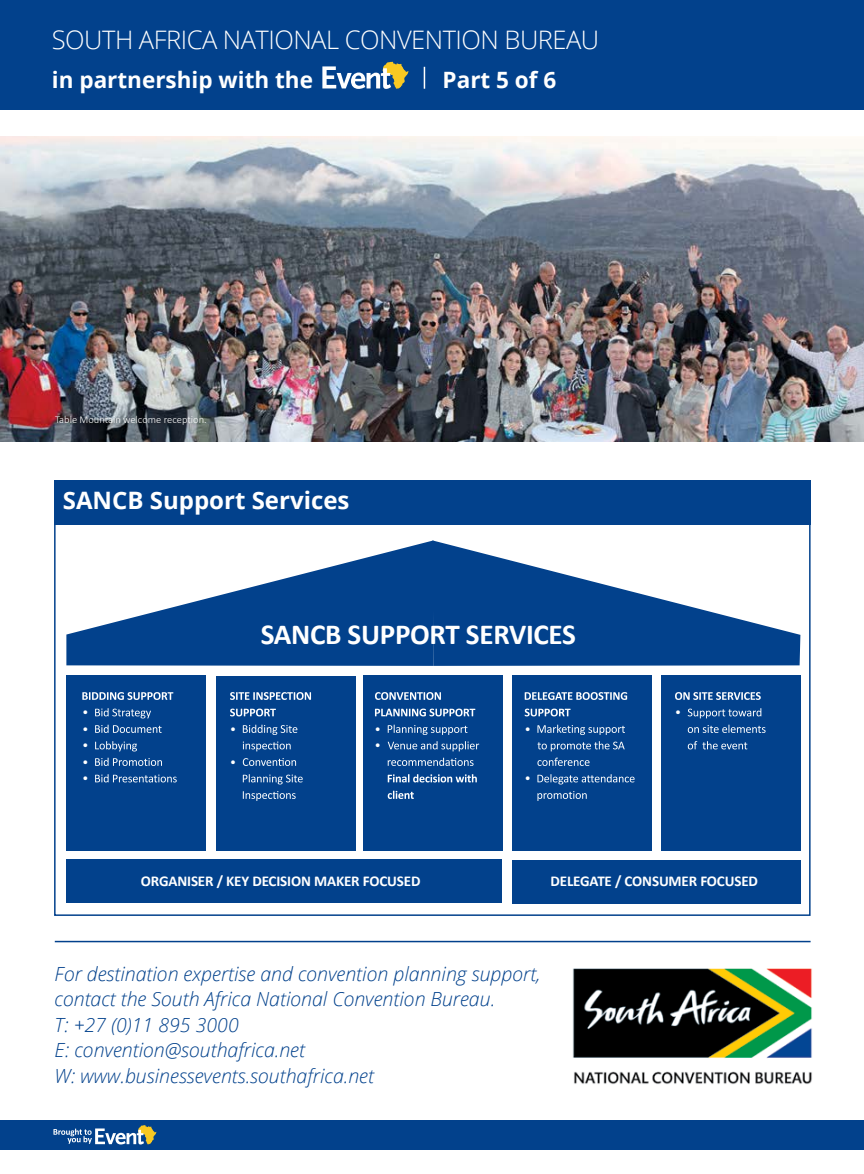
<style>
.page{position:relative;width:864px;height:1174px;background:#fff}
.page>*{position:absolute;margin:0;border:0;box-sizing:border-box;transform-origin:0 0}
.t1{font:700 29.1px "Calibri";letter-spacing:-.01em;color:#fff}
.t2{font:300 25.5px "Open Sans";letter-spacing:-.02em;color:#fff}
.t3{font:700 24px "Open Sans";color:#fff}
.t4{font:700 22.5px "Open Sans";color:#fff}
.t5{font:italic 300 19.5px/25.5px "Open Sans";color:#02418c}
.t6{font:700 15px "Calibri";letter-spacing:-.01em;color:#fff}
.t7{font:12px/16.5px "Calibri";color:#fff;text-align:justify}
.t8{font:300 10.5px "Calibri";color:#fff}
</style>
<div class="page">
<div style="left:0;top:0;width:863px;height:109px;background:#02418c"></div>
<svg style="left:322px;top:62px;width:86px;height:27px"></svg>
<hr style="left:423px;top:67px;width:2px;height:22px;background:#fff">
<img style="left:553px;top:940px;width:259px;height:144px">
<hr style="left:55px;top:940px;width:755px;height:2px;background:#02418c">
<div style="left:54px;top:479px;width:756px;height:45px;background:#02418c"></div>
<svg style="left:66px;top:540px;width:366px;height:126px;fill:#02418c"></svg>
<svg style="left:432px;top:540px;width:368px;height:126px;fill:#02418c"></svg>
<div style="left:67px;top:676px;width:139px;height:175px;background:#02418c"></div>
<div style="left:216px;top:676px;width:139px;height:174px;background:#02418c"></div>
<div style="left:362px;top:676px;width:140px;height:175px;background:#02418c"></div>
<div style="left:511px;top:676px;width:140px;height:175px;background:#02418c"></div>
<div style="left:660px;top:676px;width:140px;height:175px;background:#02418c"></div>
<div style="left:67px;top:859px;width:435px;height:43px;background:#02418c"></div>
<div style="left:511px;top:860px;width:289px;height:44px;background:#02418c"></div>
<svg style="left:82px;top:692px;width:91px;height:8px"></svg>
<svg style="left:95px;top:708px;width:56px;height:10px"></svg>
<svg style="left:95px;top:724px;width:66px;height:9px"></svg>
<svg style="left:95px;top:741px;width:42px;height:10px"></svg>
<svg style="left:95px;top:757px;width:67px;height:9px"></svg>
<svg style="left:95px;top:774px;width:82px;height:8px"></svg>
<svg style="left:230px;top:692px;width:81px;height:8px"></svg>
<svg style="left:230px;top:708px;width:46px;height:8px"></svg>
<svg style="left:243px;top:724px;width:54px;height:11px"></svg>
<svg style="left:243px;top:741px;width:47px;height:10px"></svg>
<svg style="left:243px;top:758px;width:53px;height:8px"></svg>
<svg style="left:243px;top:774px;width:59px;height:10px"></svg>
<svg style="left:243px;top:791px;width:52px;height:10px"></svg>
<svg style="left:375px;top:692px;width:66px;height:8px"></svg>
<svg style="left:375px;top:708px;width:100px;height:8px"></svg>
<svg style="left:387px;top:724px;width:80px;height:11px"></svg>
<svg style="left:387px;top:741px;width:92px;height:10px"></svg>
<svg style="left:387px;top:757px;width:86px;height:9px"></svg>
<svg style="left:387px;top:774px;width:89px;height:8px"></svg>
<svg style="left:387px;top:790px;width:26px;height:9px"></svg>
<svg style="left:524px;top:692px;width:103px;height:8px"></svg>
<svg style="left:524px;top:708px;width:46px;height:8px"></svg>
<svg style="left:537px;top:724px;width:87px;height:11px"></svg>
<svg style="left:537px;top:741px;width:87px;height:10px"></svg>
<svg style="left:537px;top:757px;width:52px;height:9px"></svg>
<svg style="left:537px;top:774px;width:97px;height:10px"></svg>
<svg style="left:537px;top:791px;width:49px;height:10px"></svg>
<svg style="left:675px;top:692px;width:85px;height:8px"></svg>
<svg style="left:687px;top:708px;width:74px;height:10px"></svg>
<svg style="left:687px;top:724px;width:78px;height:9px"></svg>
<svg style="left:687px;top:741px;width:60px;height:8px"></svg>
<img style="left:0;top:137px;width:863px;height:304px">
<div style="left:0;top:1120px;width:863px;height:29px;background:#02418c"></div>
<svg style="left:53px;top:1125px;width:103px;height:19px"></svg>
<h2 class="t2" style="left:52px;top:22px;width:548px">SOUTH AFRICA NATIONAL CONVENTION BUREAU</h2>
<p class="t4" style="left:52px;top:64px;width:262px">in partnership with the</p>
<p class="t4" style="left:442px;top:64px;width:115px">Part 5 of 6</p>
<p class="t8" style="left:55px;top:413px;width:153px">Table Mountain welcome reception.</p>
<p class="t3" style="left:63px;top:483px;width:288px">SANCB Support Services</p>
<p class="t7" style="left:82px;top:704px;width:7px">• • • • •</p>
<h1 class="t1" style="left:260px;top:616px;width:317px">SANCB SUPPORT SERVICES</h1>
<p class="t7" style="left:230px;top:720px;width:7px">•</p>
<p class="t7" style="left:230px;top:753px;width:7px">•</p>
<p class="t7" style="left:375px;top:720px;width:7px">• •</p>
<p class="t7" style="left:524px;top:720px;width:7px">•</p>
<p class="t7" style="left:524px;top:770px;width:7px">•</p>
<p class="t7" style="left:674px;top:704px;width:7px">•</p>
<p class="t6" style="left:141px;top:871px;width:281px">ORGANISER / KEY DECISION MAKER FOCUSED</p>
<p class="t6" style="left:550px;top:871px;width:209px">DELEGATE / CONSUMER FOCUSED</p>
<p class="t5" style="left:55px;top:960px;width:487px">For destination expertise and convention planning support, contact the South Africa National Convention Bureau.<br>T: +27 (0)11 895 3000<br>E: convention@southafrica.net<br>W: www.businessevents.southafrica.net</p>
</div>
